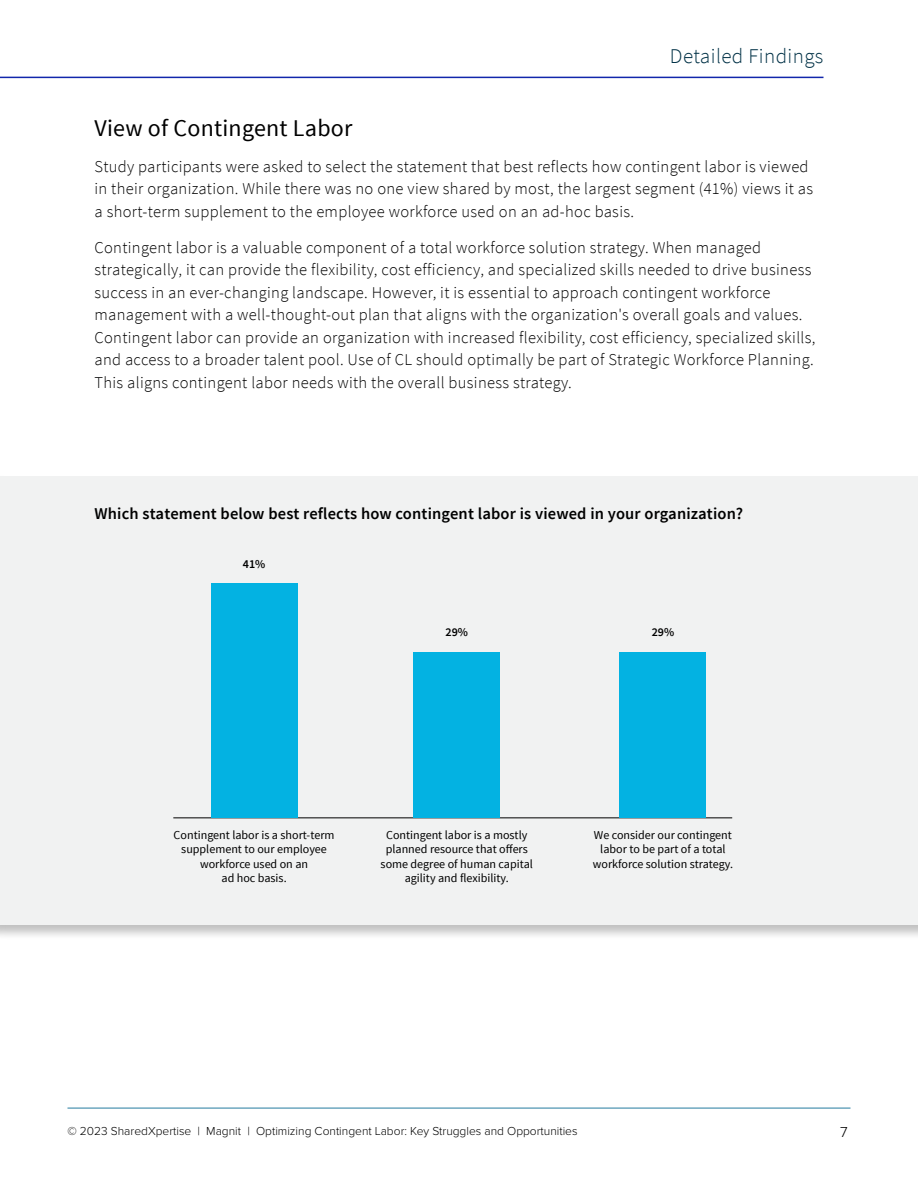
<style>
.page{position:relative;width:918px;height:1188px;background:#fff}
.page>*{position:absolute;margin:0;border:0;box-sizing:border-box;transform-origin:0 0}
.t1{font:24px "Source Sans Pro";letter-spacing:.01em;color:#000}
.t2{font:300 21px "Source Sans Pro";letter-spacing:.02em;color:#003146}
.t3{font:300 16.5px/22.5px "Source Sans Pro";letter-spacing:.02em;color:#000}
.t4{font:600 16.5px "Source Sans Pro";letter-spacing:.01em;color:#000}
.t5{font:300 15px "Proxima Nova";color:#000}
.t6{font:12px/14.5px "Source Sans Pro";color:#000;text-align:center}
.t7{font:300 12px "Proxima Nova";color:#000}
.t8{font:600 12px "Source Sans Pro";color:#000}
</style>
<div class="page">
<hr style="left:0;top:77px;width:824px;height:1px;background:#1226ab">
<hr style="left:68px;top:1108px;width:782px;height:1px;background:#257ba0">
<div style="left:0;top:475px;width:918px;height:465px;background:#000;opacity:.25"></div>
<div style="left:0;top:476px;width:918px;height:449px;background:#f1f2f2"></div>
<hr style="left:173px;top:817px;width:559px;height:1px;background:#000">
<div style="left:620px;top:652px;width:86px;height:166px;background:#03b2e2"></div>
<div style="left:414px;top:652px;width:86px;height:166px;background:#03b2e2"></div>
<div style="left:211px;top:584px;width:86px;height:234px;background:#03b2e2"></div>
<p class="t2" style="left:670px;top:43px;width:155px">Detailed Findings</p>
<h1 class="t1" style="left:94px;top:113px;width:260px">View of Contingent Labor</h1>
<p class="t3" style="left:94px;top:155px;width:720px">Study participants were asked to select the statement that best reflects how contingent labor is viewed in their organization. While there was no one view shared by most, the largest segment (41%) views it as a short-term supplement to the employee workforce used on an ad-hoc basis.</p>
<p class="t3" style="left:94px;top:236px;width:722px">Contingent labor is a valuable component of a total workforce solution strategy. When managed strategically, it can provide the flexibility, cost efficiency, and specialized skills needed to drive business success in an ever-changing landscape. However, it is essential to approach contingent workforce management with a well-thought-out plan that aligns with the organization's overall goals and values.<br>Contingent labor can provide an organization with increased flexibility, cost efficiency, specialized skills, and access to a broader talent pool. Use of CL should optimally be part of Strategic Workforce Planning.<br>This aligns contingent labor needs with the overall business strategy.</p>
<p class="t4" style="left:94px;top:503px;width:650px">Which statement below best reflects how contingent labor is viewed in your organization?</p>
<p class="t8" style="left:243px;top:556px;width:24px">41%</p>
<p class="t8" style="left:446px;top:624px;width:24px">29%</p>
<p class="t8" style="left:652px;top:625px;width:24px">29%</p>
<p class="t6" style="left:174px;top:828px;width:162px">Contingent labor is a short-term supplement to our employee workforce used on an<br>ad hoc basis.</p>
<p class="t6" style="left:593px;top:828px;width:142px">We consider our contingent labor to be part of a total workforce solution strategy.</p>
<p class="t6" style="left:381px;top:828px;width:154px">Contingent labor is a mostly planned resource that offers some degree of human capital agility and flexibility.</p>
<p class="t7" style="left:68px;top:1124px;width:512px">© 2023 SharedXpertise | Magnit | Optimizing Contingent Labor: Key Struggles and Opportunities</p>
<p class="t5" style="left:840px;top:1124px;width:9px">7</p>
</div>
